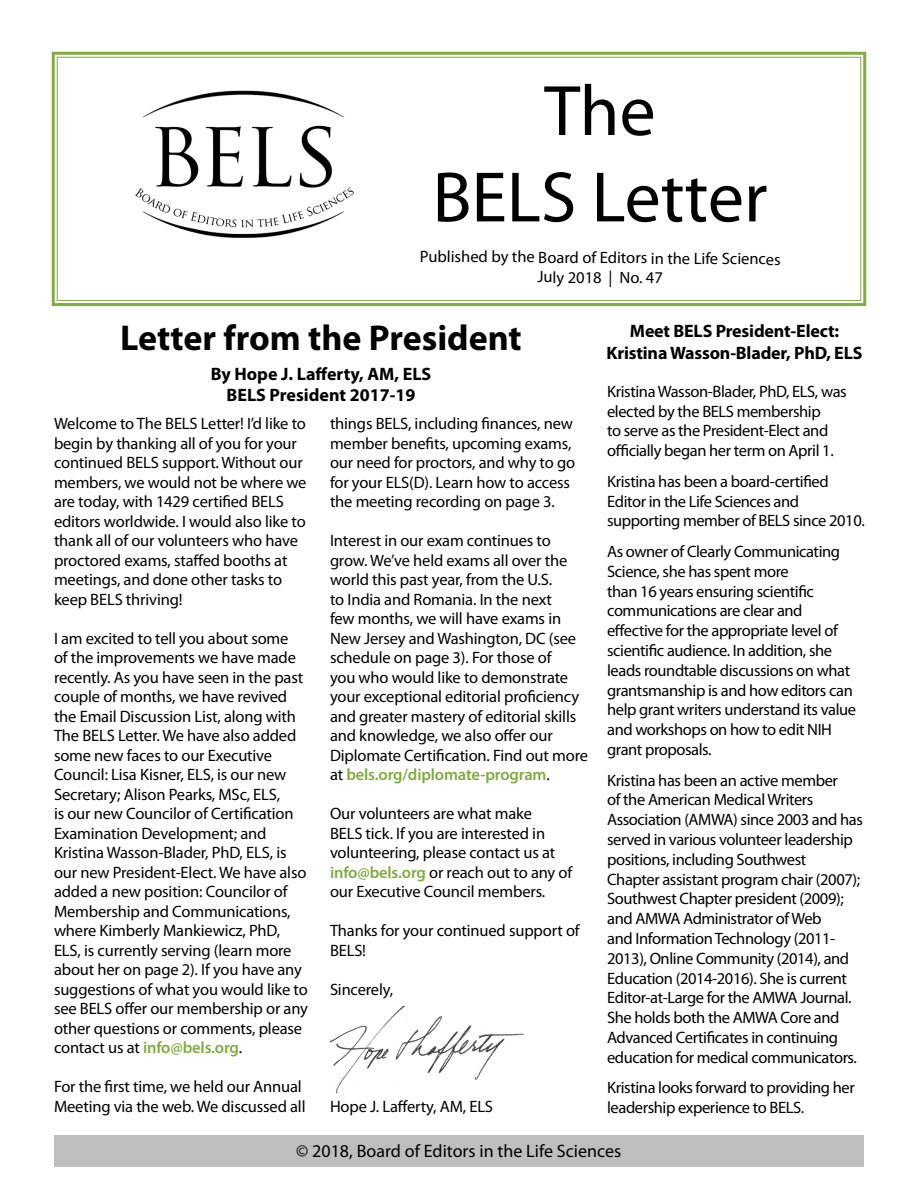
<style>
.page{position:relative;width:918px;height:1188px;background:#fff}
.page>*{position:absolute;margin:0;border:0;box-sizing:border-box;transform-origin:0 0}
.t1{font:72px/86.4px "Myriad Pro";color:#000;text-align:center}
.t2{font:700 36px "Myriad Pro";color:#000}
.t3{font:700 18px/21.6px "Myriad Pro";letter-spacing:-.01em;color:#000;text-align:center}
.t4{font:18px "Myriad Pro";color:#000}
.t5{font:16.5px/19.5px "Myriad Pro";letter-spacing:-.015em;color:#000}
.s1{font-weight:600;color:#80ab40}
.s2{font-weight:600;color:#81ac40}
</style>
<div class="page">
<svg style="left:51px;top:51px;width:816px;height:256px"></svg>
<div style="left:57px;top:57px;width:804px;height:244px;border:1px solid #81ac40"></div>
<div style="left:54px;top:1136px;width:810px;height:31px;background:#bcbec0"></div>
<img style="left:330px;top:1006px;width:194px;height:86px">
<h1 class="t1" style="left:432px;top:67px;width:337px">The<br>BELS Letter</h1>
<p class="t5" style="left:420px;top:244px;width:362px;line-height:20px;text-align:center;rotate:1deg">Published by the Board of Editors in the Life Sciences<br>July 2018 | No. 47</p>
<h2 class="t2" style="left:120px;top:315px;width:403px">Letter from the President</h2>
<p class="t3" style="left:211px;top:362px;width:222px">By Hope J. Lafferty, AM, ELS<br>BELS President 2017-19</p>
<p class="t3" style="left:607px;top:320px;width:257px">Meet BELS President-Elect:<br>Kristina Wasson-Blader, PhD, ELS</p>
<p class="t5" style="left:607px;top:381px;width:241px">Kristina Wasson-Blader, PhD, ELS, was elected by the BELS membership<br>to serve as the President-Elect and officially began her term on April 1.</p>
<p class="t5" style="left:607px;top:471px;width:259px">Kristina has been a board-certified<br>Editor in the Life Sciences and supporting member of BELS since 2010.</p>
<p class="t5" style="left:607px;top:541px;width:251px">As owner of Clearly Communicating Science, she has spent more<br>than 16 years ensuring scientific communications are clear and effective for the appropriate level of scientific audience. In addition, she leads roundtable discussions on what grantsmanship is and how editors can help grant writers understand its value and workshops on how to edit NIH grant proposals.</p>
<p class="t5" style="left:607px;top:770px;width:257px">Kristina has been an active member<br>of the American Medical Writers Association (AMWA) since 2003 and has served in various volunteer leadership positions, including Southwest<br>Chapter assistant program chair (2007); Southwest Chapter president (2009); and AMWA Administrator of Web<br>and Information Technology (2011- 2013), Online Community (2014), and Education (2014-2016). She is current Editor-at-Large for the AMWA Journal.<br>She holds both the AMWA Core and Advanced Certificates in continuing education for medical communicators.</p>
<p class="t5" style="left:607px;top:1078px;width:249px">Kristina looks forward to providing her leadership experience to BELS.</p>
<p class="t5" style="left:330px;top:414px;width:247px">things BELS, including finances, new member benefits, upcoming exams, our need for proctors, and why to go for your ELS(D). Learn how to access the meeting recording on page 3.</p>
<p class="t5" style="left:330px;top:531px;width:260px">Interest in our exam continues to grow. We’ve held exams all over the world this past year, from the U.S.<br>to India and Romania. In the next<br>few months, we will have exams in New Jersey and Washington, DC (see schedule on page 3). For those of<br>you who would like to demonstrate your exceptional editorial proficiency and greater mastery of editorial skills and knowledge, we also offer our Diplomate Certification. Find out more at <span class="s1">bels.org/diplomate-program</span>.</p>
<p class="t5" style="left:330px;top:804px;width:244px">Our volunteers are what make<br>BELS tick. If you are interested in volunteering, please contact us at <span class="s1">info@bels.org</span> or reach out to any of our Executive Council members.</p>
<p class="t5" style="left:330px;top:921px;width:251px">Thanks for your continued support of<br>BELS!</p>
<p class="t5" style="left:330px;top:979px;width:65px">Sincerely,</p>
<p class="t5" style="left:54px;top:414px;width:254px">Welcome to The BELS Letter! I’d like to begin by thanking all of you for your continued BELS support. Without our members, we would not be where we are today, with 1429 certified BELS editors worldwide. I would also like to thank all of our volunteers who have proctored exams, staffed booths at meetings, and done other tasks to keep BELS thriving!</p>
<p class="t5" style="left:54px;top:628px;width:256px">I am excited to tell you about some<br>of the improvements we have made recently. As you have seen in the past couple of months, we have revived the Email Discussion List, along with The BELS Letter. We have also added some new faces to our Executive Council: Lisa Kisner, ELS, is our new Secretary; Alison Pearks, MSc, ELS,<br>is our new Councilor of Certification Examination Development; and Kristina Wasson-Blader, PhD, ELS, is our new President-Elect. We have also added a new position: Councilor of Membership and Communications, where Kimberly Mankiewicz, PhD, ELS, is currently serving (learn more about her on page 2). If you have any suggestions of what you would like to see BELS offer our membership or any other questions or comments, please contact us at <span class="s2">info@bels.org</span>.</p>
<p class="t5" style="left:54px;top:1077px;width:253px">For the first time, we held our Annual<br>Meeting via the web. We discussed all</p>
<p class="t4" style="left:296px;top:1139px;width:326px">© 2018, Board of Editors in the Life Sciences</p>
<p class="t5" style="left:330px;top:1096px;width:165px">Hope J. Lafferty, AM, ELS</p>
</div>
